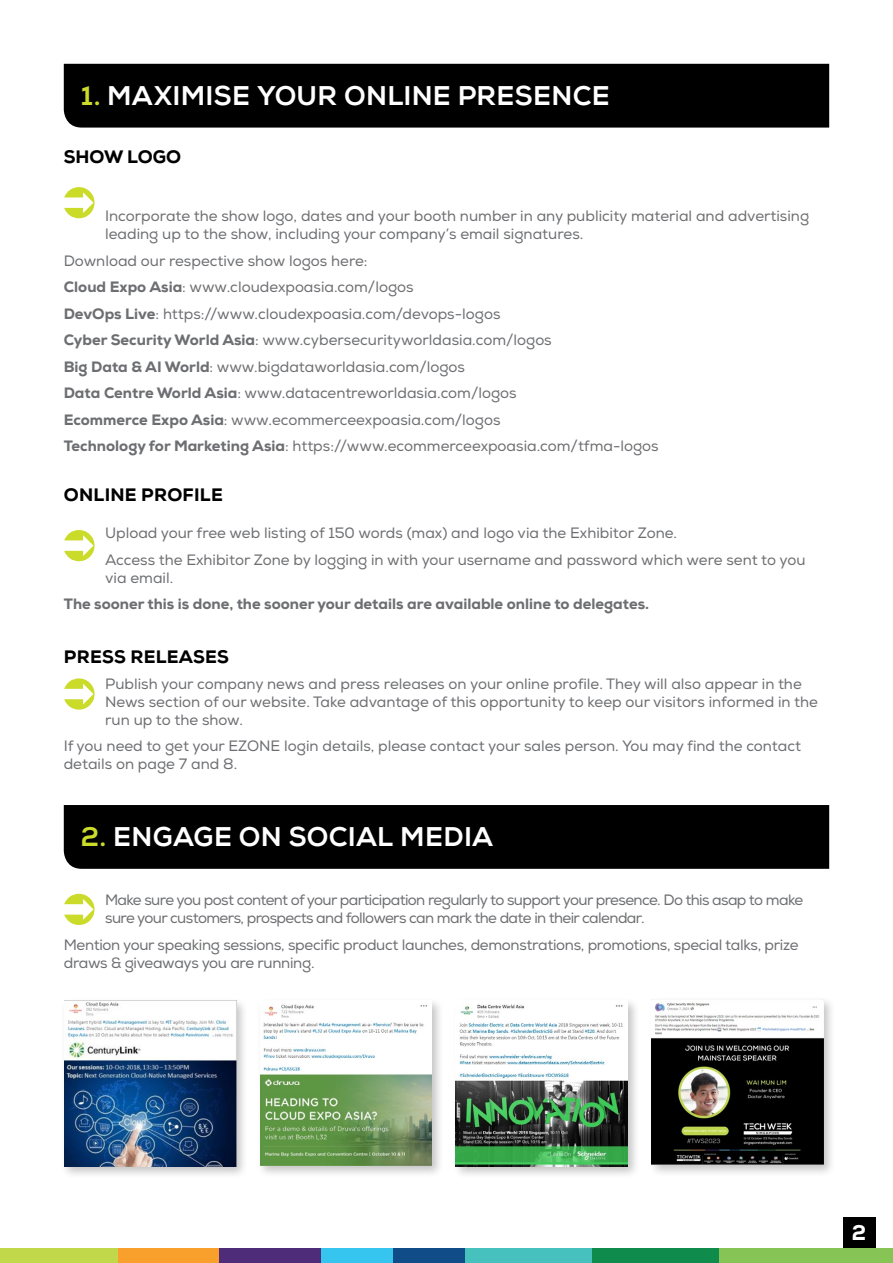
<style>
.page{position:relative;width:893px;height:1263px;background:#fff}
.page>*{position:absolute;margin:0;border:0;box-sizing:border-box;transform-origin:0 0}
.t1{font:800 27px "Nexa";letter-spacing:.01em;color:#fff}
.t2{font:800 21.3px "Nexa";color:#fff}
.t3{font:800 18px "Nexa";letter-spacing:.015em;color:#000}
.t4{font:15px/26.5px "Nexa";color:#6d6e71}
.t5{font:15px/18px "Nexa";letter-spacing:-.04em;color:#6d6e71}
.t6{font:15px/18px "Nexa";letter-spacing:-.02em;color:#6d6e71}
.t7{font:800 15px "Nexa";color:#6d6e71}
.s1{color:#cbdb2a}
.s2{font-weight:800}
</style>
<div class="page">
<div style="left:64px;top:64px;width:765px;height:64px;background:#000"></div>
<div style="left:64px;top:805px;width:765px;height:64px;background:#000"></div>
<svg style="left:64px;top:187px;width:31px;height:31px"></svg>
<svg style="left:64px;top:530px;width:31px;height:31px"></svg>
<svg style="left:64px;top:678px;width:31px;height:32px"></svg>
<svg style="left:64px;top:894px;width:31px;height:31px"></svg>
<div style="left:256px;top:997px;width:188px;height:181px;background:#000;opacity:.23"></div>
<img style="left:260px;top:1001px;width:172px;height:165px">
<div style="left:60px;top:997px;width:189px;height:182px;background:#000;opacity:.23"></div>
<img style="left:64px;top:1001px;width:172px;height:165px">
<div style="left:452px;top:997px;width:188px;height:182px;background:#000;opacity:.23"></div>
<img style="left:456px;top:1001px;width:172px;height:165px">
<div style="left:648px;top:995px;width:188px;height:182px;background:#000;opacity:.23"></div>
<img style="left:652px;top:999px;width:171px;height:165px">
<div style="left:843px;top:1216px;width:32px;height:32px;background:#000"></div>
<div style="left:0;top:1248px;width:119px;height:15px;background:#c0d849"></div>
<div style="left:119px;top:1248px;width:101px;height:15px;background:#f99f2c"></div>
<div style="left:220px;top:1248px;width:101px;height:15px;background:#4e2c7a"></div>
<div style="left:321px;top:1248px;width:72px;height:15px;background:#36c5ee"></div>
<div style="left:393px;top:1248px;width:72px;height:15px;background:#104c88"></div>
<div style="left:465px;top:1248px;width:127px;height:15px;background:#47c1bd"></div>
<div style="left:592px;top:1248px;width:127px;height:15px;background:#0f8b4b"></div>
<div style="left:719px;top:1248px;width:174px;height:15px;background:#86c555"></div>
<h1 class="t1" style="left:81px;top:79px;width:530px"><span class="s1">1.</span> MAXIMISE YOUR ONLINE PRESENCE</h1>
<p class="t3" style="left:64px;top:145px;width:119px">SHOW LOGO</p>
<p class="t4" style="left:105px;top:207px;width:706px;line-height:18px">Incorporate the show logo, dates and your booth number in any publicity material and advertising leading up to the show, including your company’s email signatures.</p>
<p class="t4" style="left:64px;top:247px;width:596px">Download our respective show logos here:<br><span class="s2">Cloud Expo Asia</span>: www.cloudexpoasia.com/logos<br><span class="s2">DevOps Live</span>: https://www.cloudexpoasia.com/devops-logos<br><span class="s2">Cyber Security World Asia</span>: www.cybersecurityworldasia.com/logos<br><span class="s2">Big Data &amp; AI World</span>: www.bigdataworldasia.com/logos<br><span class="s2">Data Centre World Asia</span>: www.datacentreworldasia.com/logos<br><span class="s2">Ecommerce Expo Asia</span>: www.ecommerceexpoasia.com/logos<br><span class="s2">Technology for Marketing Asia</span>: https://www.ecommerceexpoasia.com/tfma-logos</p>
<p class="t3" style="left:64px;top:483px;width:160px">ONLINE PROFILE</p>
<p class="t4" style="left:105px;top:520px;width:702px">Upload your free web listing of 150 words (max) and logo via the Exhibitor Zone.<br>Access the Exhibitor Zone by logging in with your username and password which were sent to you</p>
<p class="t4" style="left:105px;top:565px;width:70px">via email.</p>
<p class="t7" style="left:64px;top:595px;width:587px">The sooner this is done, the sooner your details are available online to delegates.</p>
<p class="t3" style="left:64px;top:645px;width:167px">PRESS RELEASES</p>
<p class="t4" style="left:105px;top:675px;width:714px;line-height:18px">Publish your company news and press releases on your online profile. They will also appear in the<br>News section of our website. Take advantage of this opportunity to keep our visitors informed in the run up to the show.</p>
<p class="t4" style="left:64px;top:738px;width:739px;line-height:18px">If you need to get your EZONE login details, please contact your sales person. You may find the contact details on page 7 and 8.</p>
<h1 class="t1" style="left:81px;top:820px;width:414px"><span class="s1">2.</span> ENGAGE ON SOCIAL MEDIA</h1>
<p class="t5" style="left:105px;top:891px;width:699px">Make sure you post content of your participation regularly to support your presence. Do this asap to make sure your customers, prospects and followers can mark the date in their calendar.</p>
<p class="t6" style="left:64px;top:936px;width:736px">Mention your speaking sessions, specific product launches, demonstrations, promotions, special talks, prize draws &amp; giveaways you are running.</p>
<h2 class="t2" style="left:852px;top:1219px;width:16px">2</h2>
</div>
